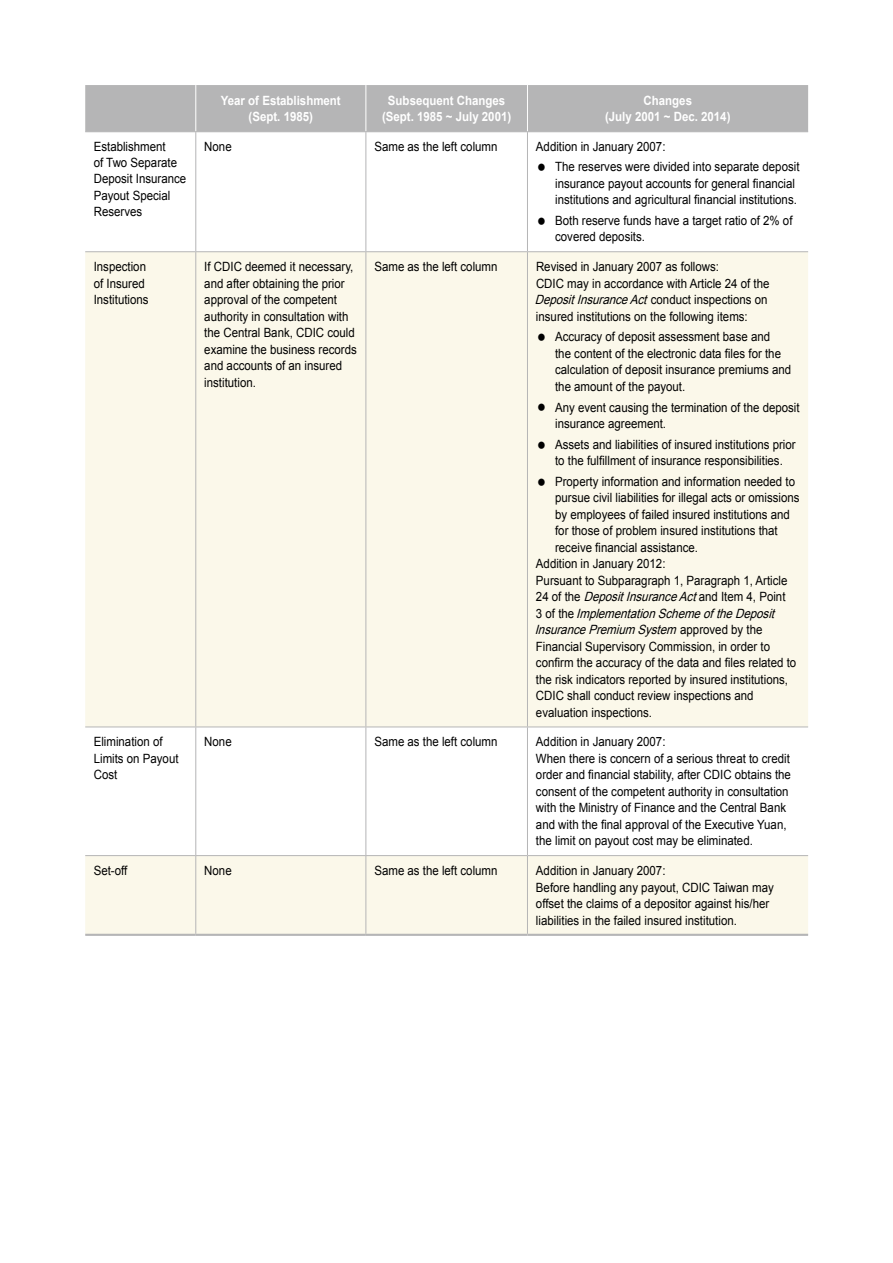
<style>
.page{position:relative;width:893px;height:1263px;background:#fff}
.page>*{position:absolute;margin:0;border:0;box-sizing:border-box;transform-origin:0 0}
.t1{font:12.75px/16.5px "Arial";color:#000;scale:.9 1}
.t2{font:700 12.75px/17px "Arial";color:#fff;text-align:center;scale:.9 1}
.t3{font:italic 12.75px "Arial";color:#000;scale:.9 1}
.s1{font-style:italic}
.s2{font-style:normal}
</style>
<div class="page">
<div style="left:85px;top:85px;width:723px;height:46px;background:#b5b5b6"></div>
<svg style="left:85px;top:252px;width:723px;height:682px;fill:#fbf8ea"></svg>
<hr style="left:195px;top:132px;width:1px;height:119px;background:#b5b5b6">
<hr style="left:365px;top:132px;width:1px;height:119px;background:#b5b5b6">
<hr style="left:527px;top:132px;width:1px;height:119px;background:#b5b5b6">
<hr style="left:85px;top:251px;width:111px;height:1px;background:#b5b5b6">
<hr style="left:196px;top:251px;width:170px;height:1px;background:#b5b5b6">
<hr style="left:195px;top:252px;width:1px;height:474px;background:#b5b5b6">
<hr style="left:366px;top:251px;width:161px;height:1px;background:#b5b5b6">
<hr style="left:365px;top:252px;width:1px;height:474px;background:#b5b5b6">
<hr style="left:527px;top:251px;width:281px;height:1px;background:#b5b5b6">
<hr style="left:527px;top:252px;width:1px;height:474px;background:#b5b5b6">
<hr style="left:85px;top:726px;width:111px;height:1px;background:#b5b5b6">
<hr style="left:196px;top:726px;width:170px;height:1px;background:#b5b5b6">
<hr style="left:195px;top:727px;width:1px;height:128px;background:#b5b5b6">
<hr style="left:366px;top:726px;width:161px;height:1px;background:#b5b5b6">
<hr style="left:365px;top:727px;width:1px;height:128px;background:#b5b5b6">
<hr style="left:527px;top:726px;width:281px;height:1px;background:#b5b5b6">
<hr style="left:527px;top:727px;width:1px;height:128px;background:#b5b5b6">
<hr style="left:85px;top:855px;width:111px;height:1px;background:#b5b5b6">
<hr style="left:196px;top:855px;width:170px;height:1px;background:#b5b5b6">
<hr style="left:195px;top:856px;width:1px;height:78px;background:#b5b5b6">
<hr style="left:366px;top:855px;width:161px;height:1px;background:#b5b5b6">
<hr style="left:365px;top:856px;width:1px;height:78px;background:#b5b5b6">
<hr style="left:527px;top:855px;width:281px;height:1px;background:#b5b5b6">
<hr style="left:527px;top:856px;width:1px;height:78px;background:#b5b5b6">
<hr style="left:195px;top:85px;width:1px;height:46px;background:#fff">
<hr style="left:365px;top:85px;width:1px;height:46px;background:#fff">
<hr style="left:527px;top:85px;width:1px;height:46px;background:#fff">
<hr style="left:85px;top:131px;width:111px;height:1px;background:#b5b5b6">
<hr style="left:196px;top:131px;width:170px;height:1px;background:#b5b5b6">
<hr style="left:366px;top:131px;width:161px;height:1px;background:#b5b5b6">
<hr style="left:527px;top:131px;width:281px;height:1px;background:#b5b5b6">
<hr style="left:85px;top:934px;width:111px;height:2px;background:#b5b5b6">
<hr style="left:196px;top:934px;width:170px;height:2px;background:#b5b5b6">
<hr style="left:366px;top:934px;width:161px;height:2px;background:#b5b5b6">
<hr style="left:527px;top:934px;width:281px;height:2px;background:#b5b5b6">
<p class="t2" style="left:221px;top:92px;width:135px">Year of Establishment (Sept. 1985)</p>
<p class="t2" style="left:382px;top:92px;width:145px">Subsequent Changes (Sept. 1985 ~ July 2001)</p>
<p class="t2" style="left:605px;top:92px;width:141px">Changes<br>(July 2001 ~ Dec. 2014)</p>
<p class="t1" style="left:94px;top:138px;width:104px">Establishment<br>of Two Separate<br>Deposit Insurance<br>Payout Special<br>Reserves</p>
<p class="t1" style="left:204px;top:138px;width:32px">None</p>
<p class="t1" style="left:374px;top:138px;width:138px">Same as the left column</p>
<p class="t1" style="left:555px;top:136px;width:273px;line-height:20.7px;text-indent:-19px">Addition in January 2007:<br>The reserves were divided into separate deposit</p>
<p class="t1" style="left:555px;top:175px;width:270px">insurance payout accounts for general financial institutions and agricultural financial institutions.</p>
<p class="t1" style="left:555px;top:212px;width:265px">Both reserve funds have a target ratio of 2% of covered deposits.</p>
<p class="t1" style="left:94px;top:259px;width:62px">Inspection of Insured<br>Institutions</p>
<p class="t1" style="left:204px;top:259px;width:171px">If CDIC deemed it necessary, and after obtaining the prior approval of the competent authority in consultation with the Central Bank, CDIC could examine the business records and accounts of an insured institution.</p>
<p class="t1" style="left:374px;top:259px;width:138px">Same as the left column</p>
<p class="t1" style="left:535px;top:259px;width:262px">Revised in January 2007 as follows:<br>CDIC may in accordance with Article 24 of the <span class="s1">DepositInsuranceAct</span>conduct inspections on insured institutions on the following items:</p>
<p class="t1" style="left:555px;top:329px;width:264px">Accuracy of deposit assessment base and<br>the content of the electronic data files for the calculation of deposit insurance premiums and the amount of the payout.</p>
<p class="t1" style="left:555px;top:399px;width:273px">Any event causing the termination of the deposit insurance agreement.</p>
<p class="t1" style="left:555px;top:436px;width:269px">Assets and liabilities of insured institutions prior to the fulfillment of insurance responsibilities.</p>
<p class="t1" style="left:555px;top:473px;width:268px">Property information and information needed to</p>
<p class="t1" style="left:555px;top:490px;width:273px">pursue civil liabilities for illegal acts or omissions</p>
<p class="t1" style="left:555px;top:506px;width:262px">by employees of failed insured institutions and</p>
<p class="t1" style="left:555px;top:523px;width:249px">for those of problem insured institutions that</p>
<p class="t1" style="left:555px;top:539px;width:160px">receive financial assistance.</p>
<p class="t1" style="left:536px;top:556px;width:145px">Addition in January 2012:</p>
<p class="t1" style="left:536px;top:572px;width:281px">Pursuant to Subparagraph 1, Paragraph 1, Article</p>
<p class="t1" style="left:536px;top:589px;width:279px">2 4 o f t h e <span class="s1">DepositInsuranceAct</span>a n d I t e m 4 , P o i n t</p>
<p class="t3" style="left:536px;top:605px;width:271px"><span class="s2">3 o f t h e</span> ImplementationSchemeoftheDeposit</p>
<p class="t3" style="left:535px;top:621px;width:255px">InsurancePremium System <span class="s2">a p p r o v e d b y t h e</span></p>
<p class="t1" style="left:536px;top:638px;width:262px">Financial Supervisory Commission, in order to</p>
<p class="t1" style="left:536px;top:655px;width:291px">confirm the accuracy of the data and files related to</p>
<p class="t1" style="left:536px;top:671px;width:282px">the risk indicators reported by insured institutions,</p>
<p class="t1" style="left:536px;top:688px;width:243px">CDIC shall conduct review inspections and</p>
<p class="t1" style="left:536px;top:704px;width:131px">evaluation inspections.</p>
<p class="t1" style="left:94px;top:734px;width:96px">Elimination of<br>Limits on Payout<br>Cost</p>
<p class="t1" style="left:204px;top:734px;width:32px">None</p>
<p class="t1" style="left:374px;top:734px;width:138px">Same as the left column</p>
<p class="t1" style="left:536px;top:734px;width:285px">Addition in January 2007:<br>When there is concern of a serious threat to credit order and financial stability, after CDIC obtains the consent of the competent authority in consultation with the Ministry of Finance and the Central Bank and with the final approval of the Executive Yuan, the limit on payout cost may be eliminated.</p>
<p class="t1" style="left:94px;top:862px;width:39px">Set-off</p>
<p class="t1" style="left:204px;top:862px;width:32px">None</p>
<p class="t1" style="left:374px;top:862px;width:138px">Same as the left column</p>
<p class="t1" style="left:536px;top:862px;width:266px">Addition in January 2007:<br>Before handling any payout, CDIC Taiwan may offset the claims of a depositor against his/her liabilities in the failed insured institution.</p>
</div>
